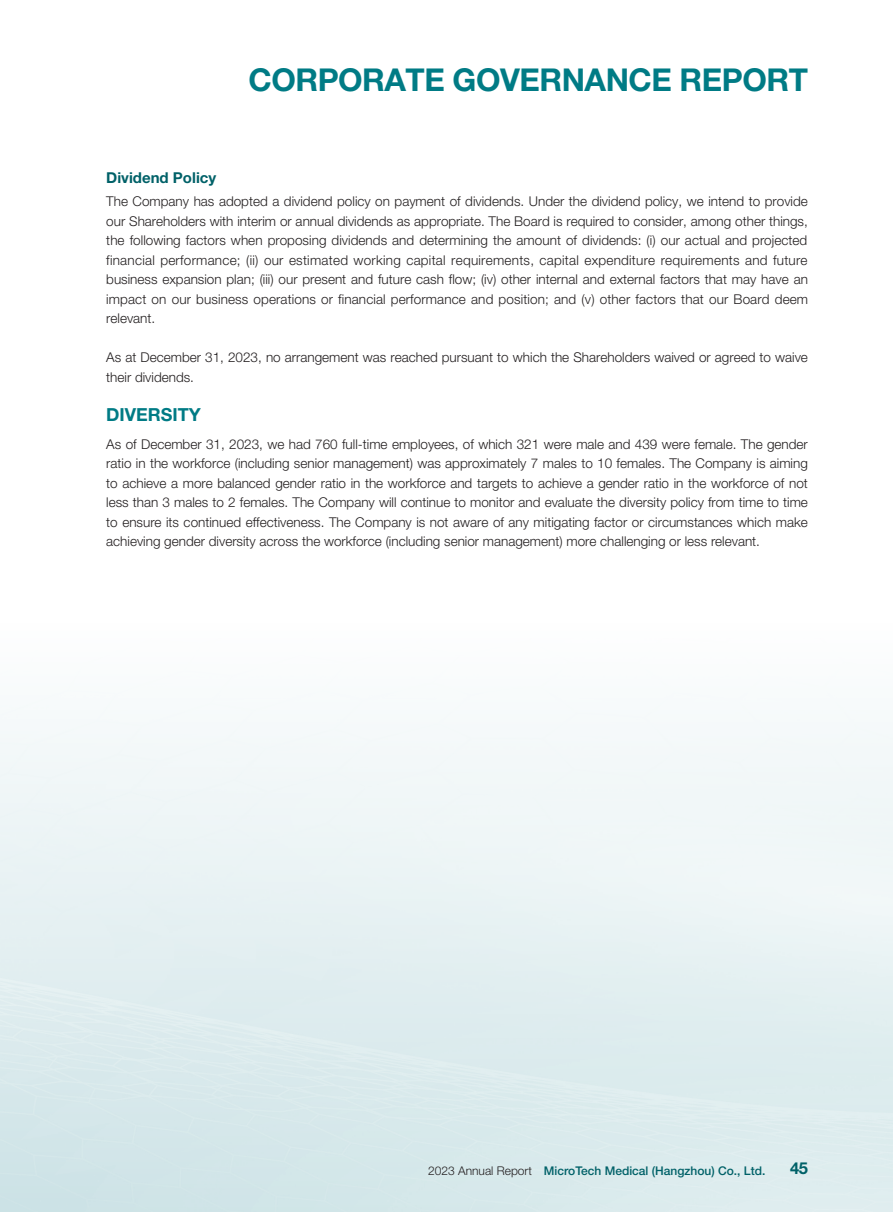
<style>
.page{position:relative;width:893px;height:1212px;background:#fff}
.page>*{position:absolute;margin:0;border:0;box-sizing:border-box;transform-origin:0 0}
.t1{font:700 31.5px "Helvetica Neue LT Std";letter-spacing:-.015em;color:#007b85}
._01_H1{font:700 18px "Helvetica Neue LT Std";color:#007b85}
.t2{font:700 16.5px "Helvetica Neue LT Std";color:#006168}
._02_H2{font:700 15px "Helvetica Neue LT Std";color:#006168}
._00_txt{font:300 13.5px/19.5px "Helvetica Neue LT Std";color:#231f20;text-align:justify}
.t3{font:500 12px "Helvetica Neue LT Std";color:#006168}
.s1{font-weight:300;color:#231f20}
</style>
<div class="page">
<h1 class="t1" style="left:248px;top:60px;width:561px">CORPORATE GOVERNANCE REPORT</h1>
<p class="_02_H2" style="left:106px;top:168px;width:111px">Dividend Policy</p>
<p class="_00_txt" style="left:106px;top:191px;width:703px">The Company has adopted a dividend policy on payment of dividends. Under the dividend policy, we intend to provide our Shareholders with interim or annual dividends as appropriate. The Board is required to consider, among other things, the following factors when proposing dividends and determining the amount of dividends: (i) our actual and projected financial performance; (ii) our estimated working capital requirements, capital expenditure requirements and future business expansion plan; (iii) our present and future cash flow; (iv) other internal and external factors that may have an impact on our business operations or financial performance and position; and (v) other factors that our Board deem relevant.</p>
<p class="_00_txt" style="left:106px;top:347px;width:703px">As at December 31, 2023, no arrangement was reached pursuant to which the Shareholders waived or agreed to waive their dividends.</p>
<p class="_01_H1" style="left:106px;top:403px;width:96px">DIVERSITY</p>
<p class="_00_txt" style="left:106px;top:434px;width:703px">As of December 31, 2023, we had 760 full-time employees, of which 321 were male and 439 were female. The gender ratio in the workforce (including senior management) was approximately 7 males to 10 females. The Company is aiming to achieve a more balanced gender ratio in the workforce and targets to achieve a gender ratio in the workforce of not less than 3 males to 2 females. The Company will continue to monitor and evaluate the diversity policy from time to time to ensure its continued effectiveness. The Company is not aware of any mitigating factor or circumstances which make achieving gender diversity across the workforce (including senior management) more challenging or less relevant.</p>
<p class="t3" style="left:428px;top:1163px;width:339px"><span class="s1">2023 Annual Report</span> MicroTech Medical (Hangzhou) Co., Ltd.</p>
<p class="t2" style="left:790px;top:1158px;width:19px">45</p>
</div>
